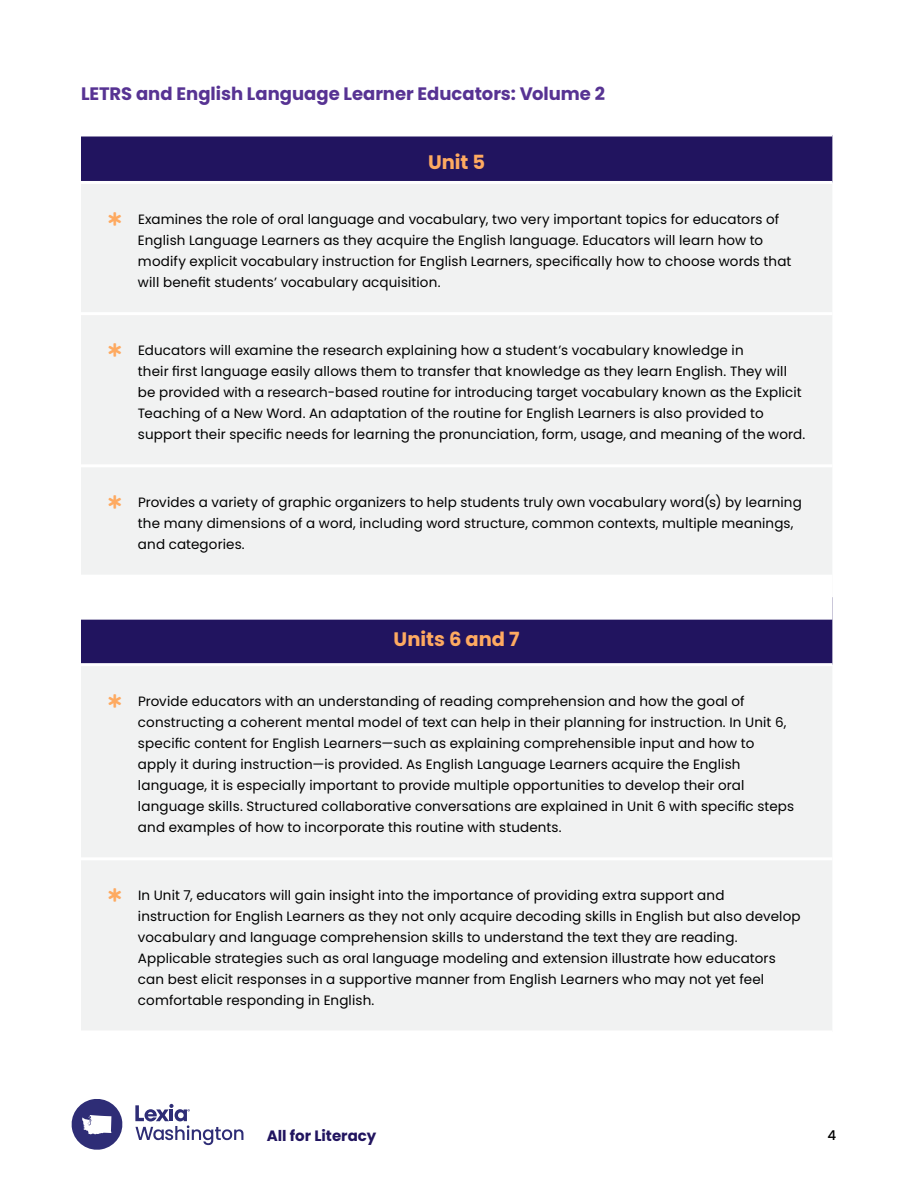
<style>
.page{position:relative;width:918px;height:1188px;background:#fff}
.page>*{position:absolute;margin:0;border:0;box-sizing:border-box;transform-origin:0 0}
.Body{font:700 19.5px "Poppins";letter-spacing:-.005em;color:#feaa61}
.Body-2{font:700 18px "Poppins";color:#573393}
.t1{font:700 15px "Poppins";color:#21145f}
.Body-3{font:13.5px/21px "Poppins";letter-spacing:.01em;color:#000}
.t2{font:500 13.5px "Poppins";color:#000}
</style>
<div class="page">
<svg style="left:135px;top:1104px;width:108px;height:41px"></svg>
<svg style="left:72px;top:1099px;width:51px;height:51px"></svg>
<div style="left:81px;top:136px;width:751px;height:45px;background:#21145f"></div>
<div style="left:81px;top:184px;width:751px;height:846px;background:#f1f2f2"></div>
<hr style="left:81px;top:312px;width:751px;height:3px;background:#fff">
<hr style="left:81px;top:464px;width:751px;height:3px;background:#fff">
<hr style="left:81px;top:857px;width:751px;height:3px;background:#fff">
<div style="left:81px;top:575px;width:751px;height:45px;background:#fff"></div>
<hr style="left:81px;top:663px;width:751px;height:3px;background:#fff">
<svg style="left:108px;top:212px;width:13px;height:13px"></svg>
<svg style="left:108px;top:343px;width:13px;height:13px"></svg>
<svg style="left:108px;top:495px;width:13px;height:14px"></svg>
<svg style="left:108px;top:694px;width:13px;height:13px"></svg>
<svg style="left:108px;top:888px;width:13px;height:14px"></svg>
<p class="Body-2" style="left:81px;top:83px;width:526px">LETRS and English Language Learner Educators: Volume 2</p>
<p class="Body" style="left:428px;top:151px;width:59px">Unit 5</p>
<p class="Body-3" style="left:138px;top:208px;width:655px">Examines the role of oral language and vocabulary, two very important topics for educators of English Language Learners as they acquire the English language. Educators will learn how to modify explicit vocabulary instruction for English Learners, specifically how to choose words that will benefit students’ vocabulary acquisition.</p>
<p class="Body-3" style="left:138px;top:340px;width:669px">Educators will examine the research explaining how a student’s vocabulary knowledge in<br>their first language easily allows them to transfer that knowledge as they learn English. They will be provided with a research-based routine for introducing target vocabulary known as the Explicit Teaching of a New Word. An adaptation of the routine for English Learners is also provided to support their specific needs for learning the pronunciation, form, usage, and meaning of the word.</p>
<p class="Body-3" style="left:138px;top:492px;width:665px">Provides a variety of graphic organizers to help students truly own vocabulary word(s) by learning the many dimensions of a word, including word structure, common contexts, multiple meanings, and categories.</p>
<p class="Body" style="left:394px;top:628px;width:128px">Units 6 and 7</p>
<p class="Body-3" style="left:138px;top:691px;width:658px">Provide educators with an understanding of reading comprehension and how the goal of constructing a coherent mental model of text can help in their planning for instruction. In Unit 6, specific content for English Learners—such as explaining comprehensible input and how to apply it during instruction—is provided. As English Language Learners acquire the English language, it is especially important to provide multiple opportunities to develop their oral language skills. Structured collaborative conversations are explained in Unit 6 with specific steps and examples of how to incorporate this routine with students.</p>
<p class="Body-3" style="left:138px;top:885px;width:664px">In Unit 7, educators will gain insight into the importance of providing extra support and<br>instruction for English Learners as they not only acquire decoding skills in English but also develop vocabulary and language comprehension skills to understand the text they are reading.<br>Applicable strategies such as oral language modeling and extension illustrate how educators can best elicit responses in a supportive manner from English Learners who may not yet feel comfortable responding in English.</p>
<p class="t1" style="left:267px;top:1127px;width:111px">All for Literacy</p>
<p class="t2" style="left:827px;top:1127px;width:10px">4</p>
</div>
